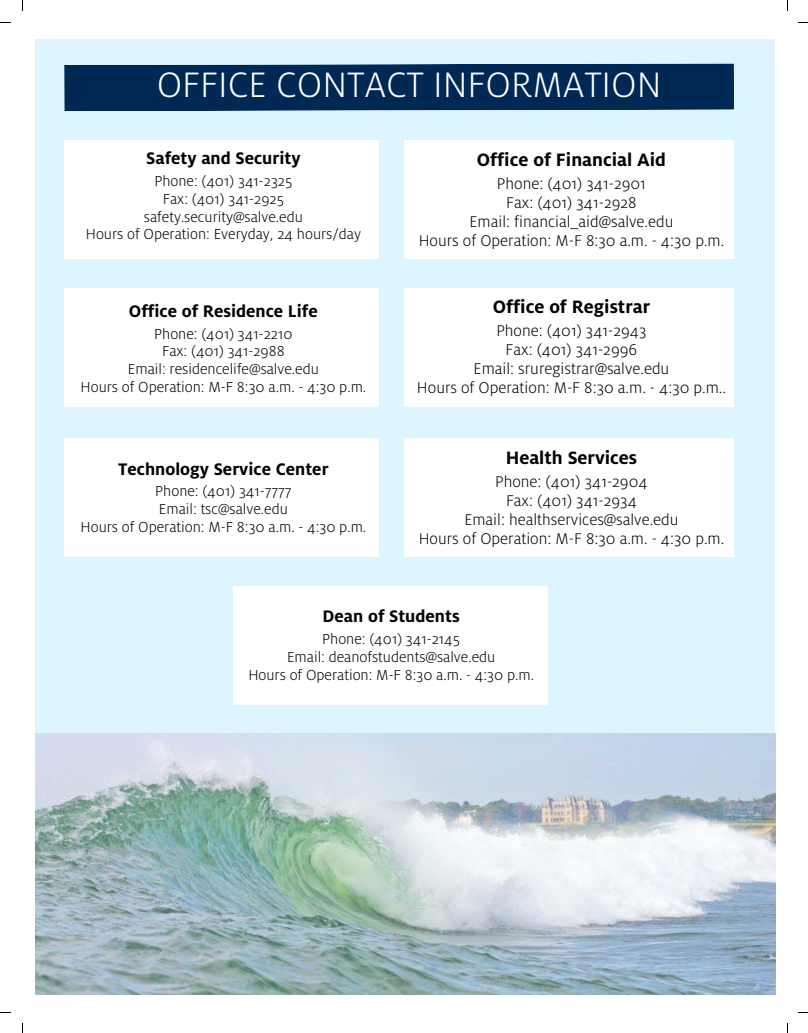
<style>
.page{position:relative;width:808px;height:1033px;background:#fff}
.page>*{position:absolute;margin:0;border:0;box-sizing:border-box;transform-origin:0 0}
.t1{font:300 39.12px "Milo Pro";color:#fff}
.t2{font:700 19.88px "Milo Pro";color:#000}
.t3{font:700 18.5px "Milo Pro";color:#000}
.t4{font:300 17.12px "Milo Pro";color:#000}
.t5{font:300 16px "Milo Pro";color:#000}
</style>
<div class="page">
<div style="left:35px;top:39px;width:739px;height:955px;background:#ddf5ff"></div>
<img style="left:35px;top:733px;width:740px;height:261px">
<div style="left:64px;top:63px;width:670px;height:48px;background:#002855"></div>
<div style="left:64px;top:140px;width:314px;height:119px;background:#fff"></div>
<div style="left:404px;top:140px;width:330px;height:119px;background:#fff"></div>
<div style="left:64px;top:288px;width:314px;height:118px;background:#fff"></div>
<div style="left:404px;top:288px;width:330px;height:118px;background:#fff"></div>
<div style="left:64px;top:438px;width:314px;height:119px;background:#fff"></div>
<div style="left:404px;top:438px;width:330px;height:119px;background:#fff"></div>
<div style="left:234px;top:586px;width:314px;height:118px;background:#fff"></div>
<p class="t1" style="left:157px;top:61px;width:506px">OFFICE CONTACT INFORMATION</p>
<p class="t3" style="left:146px;top:147px;width:156px">Safety and Security</p>
<p class="t5" style="left:154px;top:171px;width:139px">Phone: (401) 341-2325</p>
<p class="t5" style="left:163px;top:189px;width:123px">Fax: (401) 341-2925</p>
<p class="t5" style="left:144px;top:207px;width:160px">safety.security@salve.edu</p>
<p class="t5" style="left:86px;top:224px;width:277px">Hours of Operation: Everyday, 24 hours/day</p>
<p class="t3" style="left:129px;top:300px;width:190px">Office of Residence Life</p>
<p class="t5" style="left:154px;top:323px;width:140px">Phone: (401) 341-2210</p>
<p class="t5" style="left:162px;top:341px;width:124px">Fax: (401) 341-2988</p>
<p class="t5" style="left:128px;top:359px;width:192px">Email: residencelife@salve.edu</p>
<p class="t5" style="left:81px;top:377px;width:287px">Hours of Operation: M-F 8:30 a.m. - 4:30 p.m.</p>
<p class="t3" style="left:118px;top:457px;width:212px">Technology Service Center</p>
<p class="t5" style="left:155px;top:481px;width:138px">Phone: (401) 341-7777</p>
<p class="t5" style="left:159px;top:499px;width:130px">Email: tsc@salve.edu</p>
<p class="t5" style="left:81px;top:517px;width:287px">Hours of Operation: M-F 8:30 a.m. - 4:30 p.m.</p>
<p class="t2" style="left:477px;top:147px;width:190px">Office of Financial Aid</p>
<p class="t4" style="left:497px;top:173px;width:150px">Phone: (401) 341-2901</p>
<p class="t4" style="left:506px;top:192px;width:132px">Fax: (401) 341-2928</p>
<p class="t4" style="left:469px;top:211px;width:205px">Email: financial_aid@salve.edu</p>
<p class="t4" style="left:418px;top:230px;width:307px">Hours of Operation: M-F 8:30 a.m. - 4:30 p.m.</p>
<p class="t2" style="left:493px;top:294px;width:159px">Office of Registrar</p>
<p class="t4" style="left:496px;top:320px;width:152px">Phone: (401) 341-2943</p>
<p class="t4" style="left:505px;top:339px;width:133px">Fax: (401) 341-2996</p>
<p class="t4" style="left:473px;top:358px;width:197px">Email: sruregistrar@salve.edu</p>
<p class="t4" style="left:417px;top:377px;width:310px">Hours of Operation: M-F 8:30 a.m. - 4:30 p.m..</p>
<p class="t2" style="left:505px;top:445px;width:133px">Health Services</p>
<p class="t4" style="left:495px;top:470px;width:154px">Phone: (401) 341-2904</p>
<p class="t4" style="left:506px;top:489px;width:132px">Fax: (401) 341-2934</p>
<p class="t4" style="left:464px;top:509px;width:215px">Email: healthservices@salve.edu</p>
<p class="t4" style="left:418px;top:528px;width:307px">Hours of Operation: M-F 8:30 a.m. - 4:30 p.m.</p>
<p class="t3" style="left:322px;top:605px;width:138px">Dean of Students</p>
<p class="t5" style="left:322px;top:629px;width:139px">Phone: (401) 341-2145</p>
<p class="t5" style="left:287px;top:647px;width:210px">Email: deanofstudents@salve.edu</p>
<p class="t5" style="left:248px;top:664px;width:287px">Hours of Operation: M-F 8:30 a.m. - 4:30 p.m.</p>
</div>
